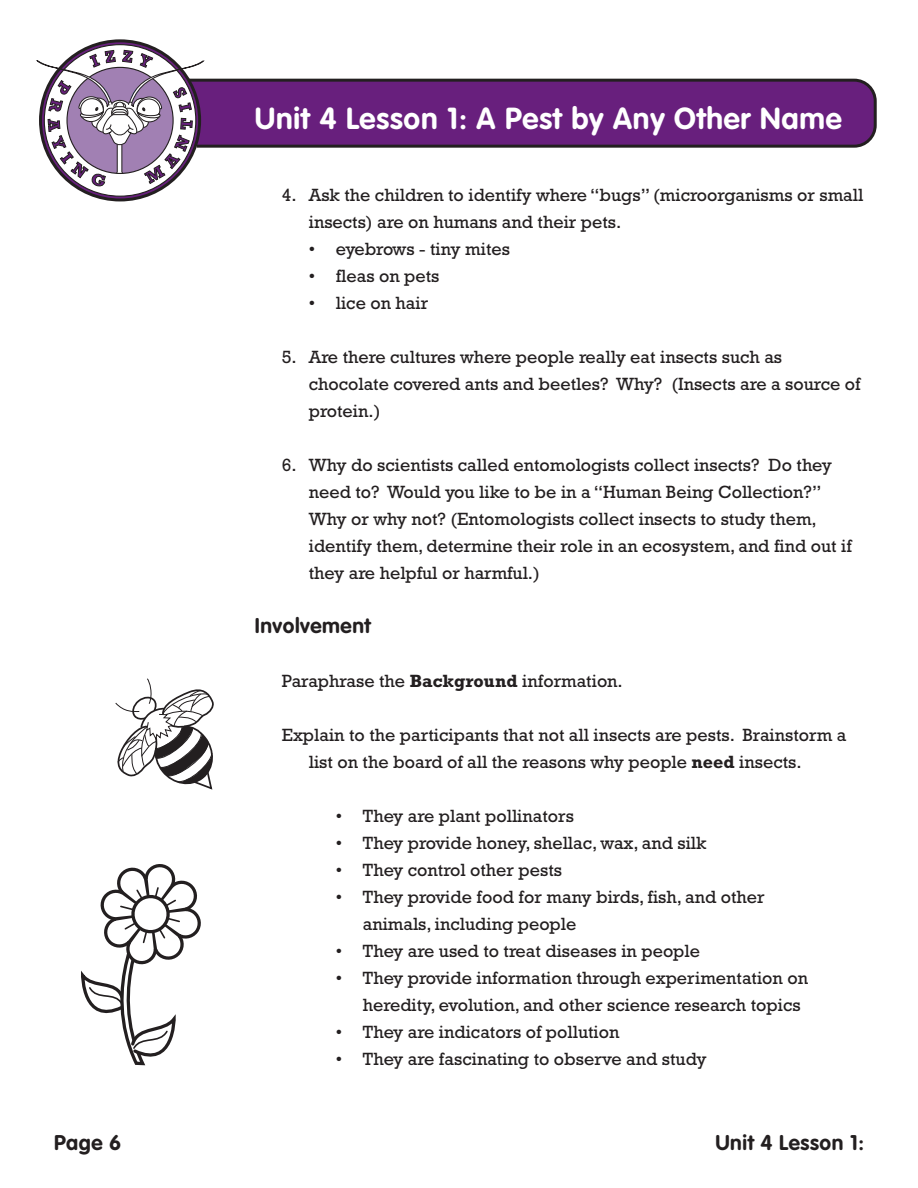
<style>
.page{position:relative;width:918px;height:1188px;background:#fff}
.page>*{position:absolute;margin:0;border:0;box-sizing:border-box;transform-origin:0 0}
.t1{font:700 30px "VAG Rounded";letter-spacing:.025em;color:#fff}
.t2{font:700 21px "VAG Rounded";letter-spacing:.025em;color:#231f20}
.t3{font:18px/27px "Rockwell";color:#231f20}
.s1{font-weight:700}
</style>
<div class="page">
<svg style="left:205px;top:78px;width:672px;height:70px;background:#642377"></svg>
<svg style="left:36px;top:39px;width:169px;height:163px"></svg>
<svg style="left:81px;top:864px;width:120px;height:201px"></svg>
<svg style="left:115px;top:678px;width:99px;height:112px"></svg>
<p class="t2" style="left:54px;top:1130px;width:69px">Page 6</p>
<h1 class="t1" style="left:255px;top:101px;width:589px">Unit 4 Lesson 1: A Pest by Any Other Name</h1>
<p class="t3" style="left:309px;top:182px;width:556px;text-indent:-27px">4. Ask the children to identify where “bugs” (microorganisms or small insects) are on humans and their pets.</p>
<p class="t3" style="left:309px;top:236px;width:203px">• eyebrows - tiny mites</p>
<p class="t3" style="left:309px;top:263px;width:132px">• fleas on pets</p>
<p class="t3" style="left:309px;top:290px;width:121px">• lice on hair</p>
<p class="t3" style="left:309px;top:344px;width:553px;text-indent:-27px">5. Are there cultures where people really eat insects such as chocolate covered ants and beetles? Why? (Insects are a source of protein.)</p>
<p class="t3" style="left:309px;top:452px;width:544px;text-indent:-27px">6. Why do scientists called entomologists collect insects? Do they need to? Would you like to be in a “Human Being Collection?” Why or why not? (Entomologists collect insects to study them, identify them, determine their role in an ecosystem, and find out if they are helpful or harmful.)</p>
<p class="t2" style="left:255px;top:614px;width:118px">Involvement</p>
<p class="t3" style="left:282px;top:668px;width:343px">Paraphrase the <span class="s1">Background</span> information.</p>
<p class="t3" style="left:309px;top:722px;width:539px;text-indent:-27px">Explain to the participants that not all insects are pests. Brainstorm a list on the board of all the reasons why people <span class="s1">need</span> insects.</p>
<p class="t3" style="left:336px;top:803px;width:240px">• They are plant pollinators</p>
<p class="t3" style="left:336px;top:830px;width:372px">• They provide honey, shellac, wax, and silk</p>
<p class="t3" style="left:336px;top:857px;width:228px">• They control other pests</p>
<p class="t3" style="left:363px;top:884px;width:403px;text-indent:-27px">• They provide food for many birds, fish, and other animals, including people</p>
<p class="t3" style="left:336px;top:938px;width:366px">• They are used to treat diseases in people</p>
<p class="t3" style="left:363px;top:965px;width:447px;text-indent:-27px">• They provide information through experimentation on heredity, evolution, and other science research topics</p>
<p class="t3" style="left:336px;top:1019px;width:285px">• They are indicators of pollution</p>
<p class="t3" style="left:336px;top:1046px;width:372px">• They are fascinating to observe and study</p>
<p class="t2" style="left:715px;top:1130px;width:150px">Unit 4 Lesson 1:</p>
</div>
